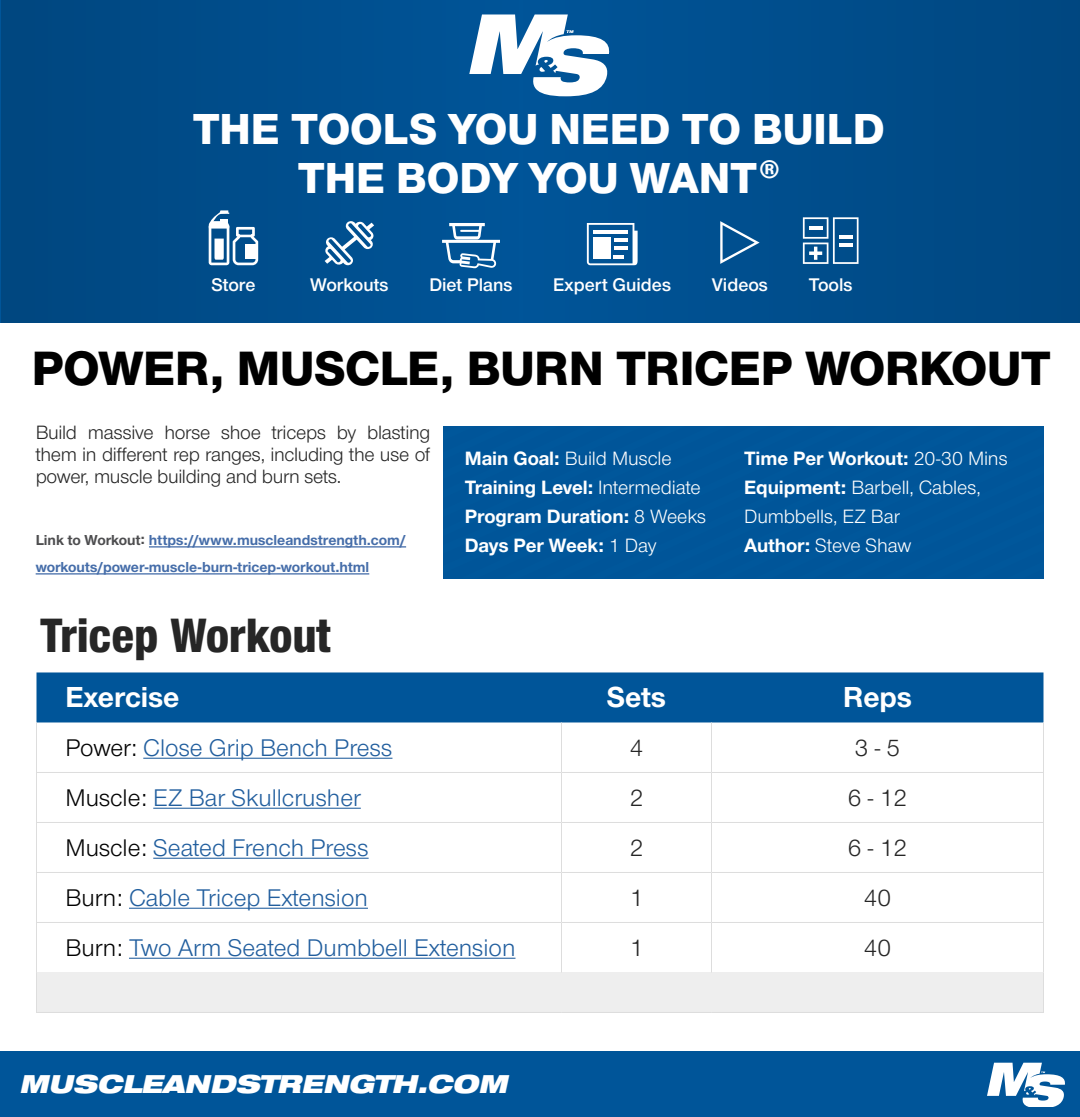
<style>
.page{position:relative;width:1080px;height:1117px;background:#fff}
.page>*{position:absolute;margin:0;border:0;box-sizing:border-box;transform-origin:0 0}
.t1{font:50px "Nimbus San Nov Hea";letter-spacing:-.01em;color:#000}
.t2{font:50px "Nimbus San Nov Con Hea";color:#262626}
.t3{font:45px/49.1px "Nimbus San Nov Hea";color:#fff;text-align:center}
.t4{font:700 30px "Nimbus San Nov";color:#fff}
.t5{font:25px "Nimbus San Nov";color:#215e9e}
.t6{font:italic 900 expanded 25px "Helvetica Neue LT Std";color:#fff}
.t7{font:25px "Nimbus San Nov";color:#262626}
.t8{font:20px/22px "Nimbus San Nov";letter-spacing:-.015em;color:#262626;text-align:justify}
.t9{font:700 20px/29px "Nimbus San Nov";letter-spacing:-.005em;color:#fff}
.t10{font:20px/29px "Nimbus San Nov";letter-spacing:-.005em;color:#fff}
.t11{font:19px "Nimbus San Nov Sem Bol";color:#fff}
.t12{font:700 15px/27px "Nimbus San Nov";color:#456da9}
.s1{color:#4d4d4f}
.s2{font-weight:400}
.s3{font-weight:700}
.s4{color:#000}
</style>
<div class="page">
<div style="left:443px;top:426px;width:601px;height:152px;background:#059"></div>
<svg style="left:37px;top:722px;width:1006px;height:237px"></svg>
<div style="left:36px;top:672px;width:1008px;height:50px;background:#059"></div>
<div style="left:36px;top:972px;width:1008px;height:40px;background:#eee"></div>
<hr style="left:1043px;top:972px;width:1px;height:40px;background:#ddd">
<hr style="left:36px;top:722px;width:1px;height:50px;background:#ddd">
<hr style="left:561px;top:722px;width:1px;height:50px;background:#ddd">
<hr style="left:711px;top:722px;width:1px;height:50px;background:#ddd">
<hr style="left:1043px;top:722px;width:1px;height:50px;background:#ddd">
<hr style="left:36px;top:772px;width:526px;height:1px;background:#ddd">
<hr style="left:36px;top:773px;width:1px;height:49px;background:#ddd">
<hr style="left:562px;top:772px;width:150px;height:1px;background:#ddd">
<hr style="left:561px;top:773px;width:1px;height:49px;background:#ddd">
<hr style="left:712px;top:772px;width:332px;height:1px;background:#ddd">
<hr style="left:711px;top:773px;width:1px;height:49px;background:#ddd">
<hr style="left:1043px;top:773px;width:1px;height:49px;background:#ddd">
<hr style="left:561px;top:823px;width:1px;height:49px;background:#ddd">
<hr style="left:711px;top:823px;width:1px;height:49px;background:#ddd">
<hr style="left:561px;top:873px;width:1px;height:49px;background:#ddd">
<hr style="left:711px;top:873px;width:1px;height:49px;background:#ddd">
<hr style="left:36px;top:923px;width:1px;height:49px;background:#ddd">
<hr style="left:561px;top:923px;width:1px;height:49px;background:#ddd">
<hr style="left:711px;top:923px;width:1px;height:49px;background:#ddd">
<hr style="left:1043px;top:923px;width:1px;height:49px;background:#ddd">
<hr style="left:36px;top:972px;width:1px;height:40px;background:#ddd">
<hr style="left:36px;top:822px;width:526px;height:1px;background:#ddd">
<hr style="left:36px;top:823px;width:1px;height:49px;background:#ddd">
<hr style="left:562px;top:822px;width:150px;height:1px;background:#ddd">
<hr style="left:712px;top:822px;width:332px;height:1px;background:#ddd">
<hr style="left:1043px;top:823px;width:1px;height:49px;background:#ddd">
<hr style="left:36px;top:872px;width:526px;height:1px;background:#ddd">
<hr style="left:36px;top:873px;width:1px;height:49px;background:#ddd">
<hr style="left:562px;top:872px;width:150px;height:1px;background:#ddd">
<hr style="left:712px;top:872px;width:332px;height:1px;background:#ddd">
<hr style="left:1043px;top:873px;width:1px;height:49px;background:#ddd">
<hr style="left:36px;top:922px;width:526px;height:1px;background:#ddd">
<hr style="left:562px;top:922px;width:150px;height:1px;background:#ddd">
<hr style="left:712px;top:922px;width:332px;height:1px;background:#ddd">
<hr style="left:36px;top:1012px;width:526px;height:1px;background:#ddd">
<hr style="left:562px;top:1012px;width:150px;height:1px;background:#ddd">
<hr style="left:712px;top:1012px;width:332px;height:1px;background:#ddd">
<hr style="left:143px;top:758px;width:249px;height:1px;background:#215e9e">
<hr style="left:153px;top:808px;width:208px;height:1px;background:#215e9e">
<hr style="left:153px;top:858px;width:216px;height:1px;background:#215e9e">
<hr style="left:129px;top:908px;width:239px;height:1px;background:#215e9e">
<hr style="left:129px;top:958px;width:386px;height:1px;background:#215e9e">
<div style="left:0;top:1052px;width:1080px;height:65px;background:#059"></div>
<svg style="left:987px;top:1063px;width:78px;height:43px"></svg>
<div style="left:1px;top:0;width:1079px;height:322px;background:#004d8b"></div>
<svg style="left:469px;top:14px;width:141px;height:82px"></svg>
<svg style="left:209px;top:210px;width:49px;height:55px"></svg>
<svg style="left:325px;top:221px;width:49px;height:44px"></svg>
<svg style="left:442px;top:223px;width:58px;height:45px"></svg>
<svg style="left:587px;top:223px;width:51px;height:42px"></svg>
<svg style="left:720px;top:221px;width:40px;height:43px"></svg>
<svg style="left:803px;top:217px;width:56px;height:47px"></svg>
<hr style="left:149px;top:546px;width:257px;height:2px;background:#456da9">
<hr style="left:36px;top:573px;width:333px;height:2px;background:#456da9">
<h2 class="t3" style="left:193px;top:105px;width:693px">THE TOOLS YOU NEED TO BUILD<br>THE BODY YOU WANT<sup>®</sup></h2>
<p class="t11" style="left:211px;top:274px;width:46px">Store</p>
<p class="t11" style="left:310px;top:274px;width:80px">Workouts</p>
<p class="t11" style="left:429px;top:274px;width:85px">Diet Plans</p>
<p class="t11" style="left:553px;top:274px;width:119px">Expert Guides</p>
<p class="t11" style="left:712px;top:274px;width:58px">Videos</p>
<p class="t11" style="left:809px;top:274px;width:46px">Tools</p>
<h1 class="t1" style="left:32px;top:340px;width:1021px">POWER, MUSCLE, BURN TRICEP WORKOUT</h1>
<p class="t8" style="left:36px;top:422px;width:396px">Build massive horse shoe triceps by blasting them in different rep ranges, including the use of power, muscle building and burn sets.</p>
<p class="t12" style="left:36px;top:527px;width:372px"><span class="s1">Link to Workout:</span> https://www.muscleandstrength.com/ workouts/power-muscle-burn-tricep-workout.html</p>
<p class="t9" style="left:465px;top:443px;width:243px">Main Goal: <span class="s2">Build Muscle<br></span>Training Level: <span class="s2">Intermediate<br></span>Program Duration: <span class="s2">8 Weeks<br></span>Days Per Week: <span class="s2">1 Day</span></p>
<p class="t10" style="left:744px;top:444px;width:265px"><span class="s3">Time Per Workout:</span> 20-30 Mins<br><span class="s3">Equipment:</span> Barbell, Cables,<br>Dumbbells, EZ Bar<br><span class="s3">Author:</span> Steve Shaw</p>
<h1 class="t2" style="left:40px;top:605px;width:292px">Tricep Workout</h1>
<p class="t4" style="left:66px;top:680px;width:116px">Exercise</p>
<p class="t4" style="left:607px;top:680px;width:61px">Sets</p>
<p class="t4" style="left:843px;top:680px;width:70px">Reps</p>
<p class="t5" style="left:66px;top:733px;width:328px"><span class="s4">Power:</span> Close Grip Bench Press</p>
<p class="t7" style="left:630px;top:733px;width:15px">4</p>
<p class="t7" style="left:855px;top:733px;width:47px">3 - 5</p>
<p class="t5" style="left:66px;top:783px;width:297px"><span class="s4">Muscle:</span> EZ Bar Skullcrusher</p>
<p class="t7" style="left:630px;top:783px;width:15px">2</p>
<p class="t7" style="left:848px;top:783px;width:61px">6 - 12</p>
<p class="t5" style="left:66px;top:833px;width:305px"><span class="s4">Muscle:</span> Seated French Press</p>
<p class="t7" style="left:630px;top:833px;width:15px">2</p>
<p class="t7" style="left:848px;top:833px;width:61px">6 - 12</p>
<p class="t5" style="left:66px;top:883px;width:304px"><span class="s4">Burn:</span> Cable Tricep Extension</p>
<p class="t7" style="left:630px;top:883px;width:15px">1</p>
<p class="t7" style="left:864px;top:883px;width:29px">40</p>
<p class="t5" style="left:66px;top:933px;width:451px"><span class="s4">Burn:</span> Two Arm Seated Dumbbell Extension</p>
<p class="t7" style="left:630px;top:933px;width:15px">1</p>
<p class="t7" style="left:864px;top:933px;width:29px">40</p>
<p class="t6" style="left:19px;top:1068px;width:490px">MUSCLEANDSTRENGTH.COM</p>
</div>
